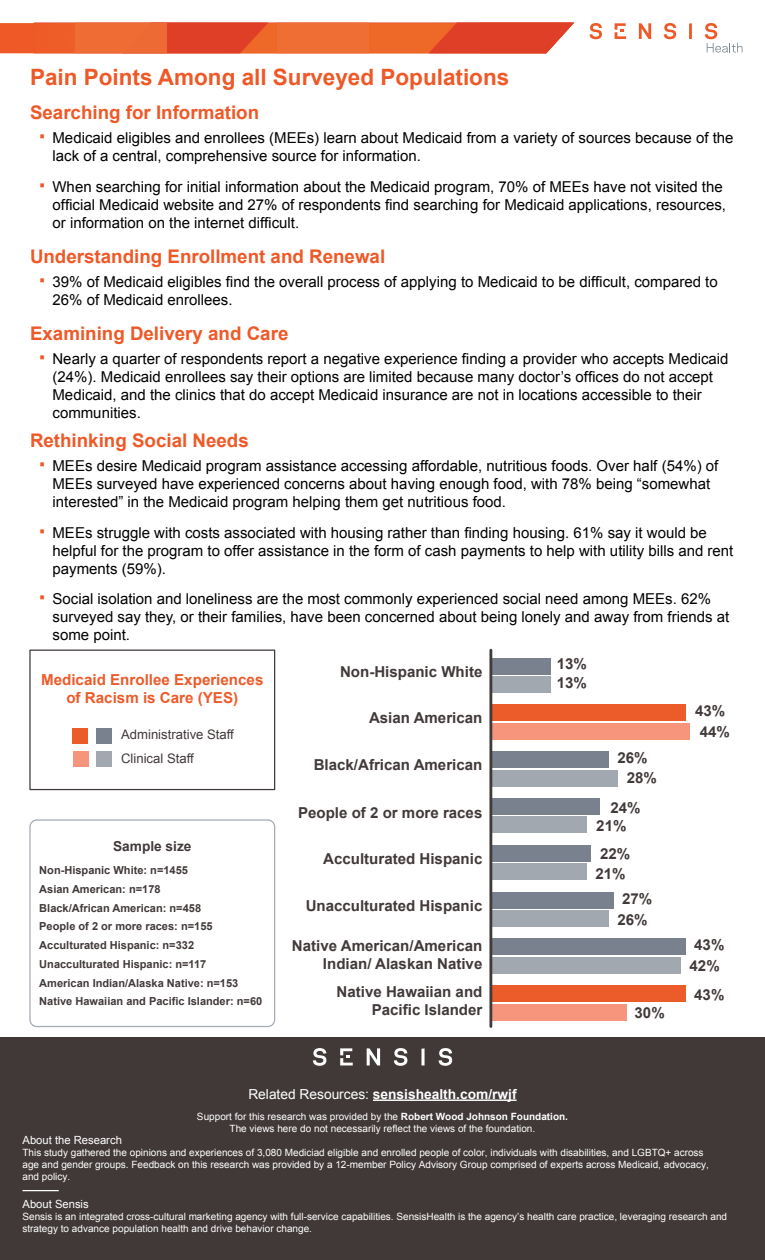
<style>
.page{position:relative;width:765px;height:1260px;background:#fff}
.page>*{position:absolute;margin:0;border:0;box-sizing:border-box;transform-origin:0 0}
.t1{font:700 22.5px "Arial";color:#ee5927}
.t2{font:700 18.75px "Arial";color:#ee5927}
.t3{font:700 15.12px/20.5px "Arial";color:#423939;text-align:center}
.t4{font:700 15.12px/18.1px "Arial";color:#ec5b2a;text-align:center}
.t5{font:15px/18px "Arial";color:#000}
.t6{font:700 13.75px "Arial";color:#fff}
.t7{font:700 13.75px "Arial";color:#423939}
.t8{font:13.12px/24.2px "Arial";color:#423939}
.t9{font:11.25px "Arial";color:#fff}
.t10{font:700 11px/18.8px "Arial";color:#423939}
.t11{font:10px/12px "Arial";color:#fff;text-align:center}
.t12{font:10px/12px "Arial";color:#fff}
.s1{font-weight:900;font-size:25px;color:#ee5927}
.s2{font-weight:400}
.s3{font-weight:700}
</style>
<div class="page">
<div style="left:0;top:1038px;width:765px;height:222px;background:#413838"></div>
<svg style="left:0;top:22px;width:574px;height:31px;background:#e95e31"></svg>
<svg style="left:590px;top:23px;width:12px;height:16px"></svg>
<svg style="left:639px;top:23px;width:12px;height:16px"></svg>
<svg style="left:664px;top:23px;width:12px;height:16px"></svg>
<svg style="left:689px;top:23px;width:3px;height:16px"></svg>
<svg style="left:615px;top:23px;width:11px;height:16px"></svg>
<svg style="left:705px;top:23px;width:37px;height:30px"></svg>
<svg style="left:313px;top:1048px;width:13px;height:18px"></svg>
<svg style="left:367px;top:1048px;width:13px;height:17px"></svg>
<svg style="left:394px;top:1048px;width:13px;height:18px"></svg>
<svg style="left:421px;top:1048px;width:4px;height:17px"></svg>
<svg style="left:439px;top:1048px;width:13px;height:18px"></svg>
<svg style="left:340px;top:1048px;width:13px;height:17px"></svg>
<hr style="left:373px;top:1099px;width:144px;height:2px;background:#fff">
<hr style="left:22px;top:1190px;width:37px;height:1px;background:#fff">
<div style="left:492px;top:1004px;width:135px;height:16px;background:#f6957c"></div>
<div style="left:492px;top:985px;width:194px;height:17px;background:#ec5b2a"></div>
<div style="left:492px;top:957px;width:189px;height:17px;background:#a1a8b0"></div>
<div style="left:492px;top:938px;width:194px;height:17px;background:#79818e"></div>
<div style="left:492px;top:910px;width:117px;height:17px;background:#a1a8b0"></div>
<div style="left:492px;top:892px;width:121px;height:16px;background:#79818e"></div>
<div style="left:492px;top:863px;width:94px;height:17px;background:#a1a8b0"></div>
<div style="left:492px;top:845px;width:99px;height:17px;background:#79818e"></div>
<div style="left:492px;top:817px;width:94px;height:16px;background:#a1a8b0"></div>
<div style="left:492px;top:798px;width:108px;height:17px;background:#79818e"></div>
<div style="left:492px;top:770px;width:126px;height:16px;background:#a1a8b0"></div>
<div style="left:492px;top:751px;width:117px;height:17px;background:#79818e"></div>
<div style="left:492px;top:723px;width:198px;height:17px;background:#f6957c"></div>
<div style="left:492px;top:705px;width:194px;height:16px;background:#ec5b2a"></div>
<div style="left:492px;top:676px;width:58px;height:17px;background:#a1a8b0"></div>
<div style="left:492px;top:658px;width:58px;height:16px;background:#79818e"></div>
<hr style="left:489px;top:650px;width:3px;height:377px;background:#423939">
<div style="left:96px;top:728px;width:16px;height:16px;background:#79818e"></div>
<div style="left:96px;top:751px;width:16px;height:16px;background:#a1a8b0"></div>
<div style="left:72px;top:728px;width:16px;height:16px;background:#ec5b2a"></div>
<div style="left:73px;top:751px;width:16px;height:16px;background:#f6957c"></div>
<div style="left:29px;top:650px;width:246px;height:140px;border:1px solid #423939"></div>
<div style="left:29px;top:819px;width:246px;height:208px;border:1px solid #a3aab2;border-radius:7px"></div>
<h1 class="t1" style="left:30px;top:62px;width:481px">Pain Points Among all Surveyed Populations</h1>
<p class="t2" style="left:30px;top:100px;width:231px">Searching for Information</p>
<p class="t5" style="left:52px;top:129px;width:683px;text-indent:-12px"><span class="s1">-</span> Medicaid eligibles and enrollees (MEEs) learn about Medicaid from a variety of sources because of the lack of a central, comprehensive source for information.</p>
<p class="t5" style="left:52px;top:178px;width:675px;text-indent:-12px"><span class="s1">-</span> When searching for initial information about the Medicaid program, 70% of MEEs have not visited the official Medicaid website and 27% of respondents find searching for Medicaid applications, resources, or information on the internet difficult.</p>
<p class="t2" style="left:30px;top:244px;width:357px">Understanding Enrollment and Renewal</p>
<p class="t5" style="left:52px;top:273px;width:667px;text-indent:-12px"><span class="s1">-</span> 39% of Medicaid eligibles find the overall process of applying to Medicaid to be difficult, compared to<br>26% of Medicaid enrollees.</p>
<p class="t2" style="left:30px;top:321px;width:260px">Examining Delivery and Care</p>
<p class="t5" style="left:52px;top:350px;width:678px;text-indent:-12px"><span class="s1">-</span> Nearly a quarter of respondents report a negative experience finding a provider who accepts Medicaid (24%). Medicaid enrollees say their options are limited because many doctor’s offices do not accept Medicaid, and the clinics that do accept Medicaid insurance are not in locations accessible to their communities.</p>
<p class="t2" style="left:30px;top:428px;width:220px">Rethinking Social Needs</p>
<p class="t5" style="left:52px;top:457px;width:667px;text-indent:-12px"><span class="s1">-</span> MEEs desire Medicaid program assistance accessing affordable, nutritious foods. Over half (54%) of<br>MEEs surveyed have experienced concerns about having enough food, with 78% being “somewhat interested” in the Medicaid program helping them get nutritious food.</p>
<p class="t5" style="left:52px;top:524px;width:682px;text-indent:-12px"><span class="s1">-</span> MEEs struggle with costs associated with housing rather than finding housing. 61% say it would be helpful for the program to offer assistance in the form of cash payments to help with utility bills and rent payments (59%).</p>
<p class="t5" style="left:52px;top:590px;width:678px;text-indent:-12px"><span class="s1">-</span> Social isolation and loneliness are the most commonly experienced social need among MEEs. 62% surveyed say they, or their families, have been concerned about being lonely and away from friends at some point.</p>
<p class="t4" style="left:41px;top:671px;width:224px">Medicaid Enrollee Experiences of Racism is Care (YES)</p>
<p class="t8" style="left:121px;top:723px;width:114px">Administrative Staff<br>Clinical Staff</p>
<p class="t7" style="left:113px;top:837px;width:80px">Sample size</p>
<p class="t10" style="left:39px;top:861px;width:225px">Non-Hispanic White: n=1455<br>Asian American: n=178<br>Black/African American: n=458<br>People of 2 or more races: n=155<br>Acculturated Hispanic: n=332<br>Unacculturated Hispanic: n=117<br>American Indian/Alaska Native: n=153<br>Native Hawaiian and Pacific Islander: n=60</p>
<p class="t3" style="left:340px;top:662px;width:144px">Non-Hispanic White</p>
<p class="t3" style="left:369px;top:708px;width:115px">Asian American</p>
<p class="t3" style="left:314px;top:755px;width:170px">Black/African American</p>
<p class="t3" style="left:298px;top:803px;width:186px">People of 2 or more races</p>
<p class="t3" style="left:323px;top:849px;width:161px">Acculturated Hispanic</p>
<p class="t3" style="left:306px;top:896px;width:178px">Unacculturated Hispanic</p>
<p class="t3" style="left:292px;top:937px;width:192px;line-height:18.1px;text-align:right">Native American/American<br>Indian/ Alaskan Native</p>
<p class="t3" style="left:337px;top:983px;width:147px;line-height:18.1px;text-align:right">Native Hawaiian and<br>Pacific Islander</p>
<p class="t3" style="left:557px;top:655px;width:32px;line-height:18.5px;text-align:left">13%<br>13%</p>
<p class="t3" style="left:627px;top:748px;width:32px;line-height:19.9px;text-align:left;text-indent:-9px">26%<br>28%</p>
<p class="t3" style="left:596px;top:799px;width:46px;line-height:18px;text-align:left;text-indent:14px">24%<br>21%</p>
<p class="t3" style="left:595px;top:843px;width:36px">22%<br>21%</p>
<p class="t3" style="left:618px;top:889px;width:36px">27%<br>26%</p>
<p class="t3" style="left:635px;top:1003px;width:32px">30%</p>
<p class="t3" style="left:695px;top:701px;width:36px">43%<br>44%</p>
<p class="t3" style="left:690px;top:935px;width:36px">43%<br>42%</p>
<p class="t3" style="left:694px;top:985px;width:32px">43%</p>
<p class="t6" style="left:248px;top:1085px;width:270px"><span class="s2">Related Resources:</span> sensishealth.com/rwjf</p>
<p class="t11" style="left:197px;top:1111px;width:373px">Support for this research was provided by the <span class="s3">Robert Wood Johnson Foundation.<br></span>The views here do not necessarily reflect the views of the foundation.</p>
<p class="t9" style="left:22px;top:1133px;width:101px">About the Research</p>
<p class="t12" style="left:22px;top:1147px;width:688px">This study gathered the opinions and experiences of 3,080 Mediciad eligible and enrolled people of color, individuals with disabilities, and LGBTQ+ across age and gender groups. Feedback on this research was provided by a 12-member Policy Advisory Group comprised of experts across Medicaid, advocacy, and policy.</p>
<p class="t9" style="left:22px;top:1197px;width:68px">About Sensis</p>
<p class="t11" style="left:22px;top:1211px;width:706px;text-align:left">Sensis is an integrated cross-cultural marketing agency with full-service capabilities. SensisHealth is the agency’s health care practice, leveraging research and strategy to advance population health and drive behavior change.</p>
</div>
